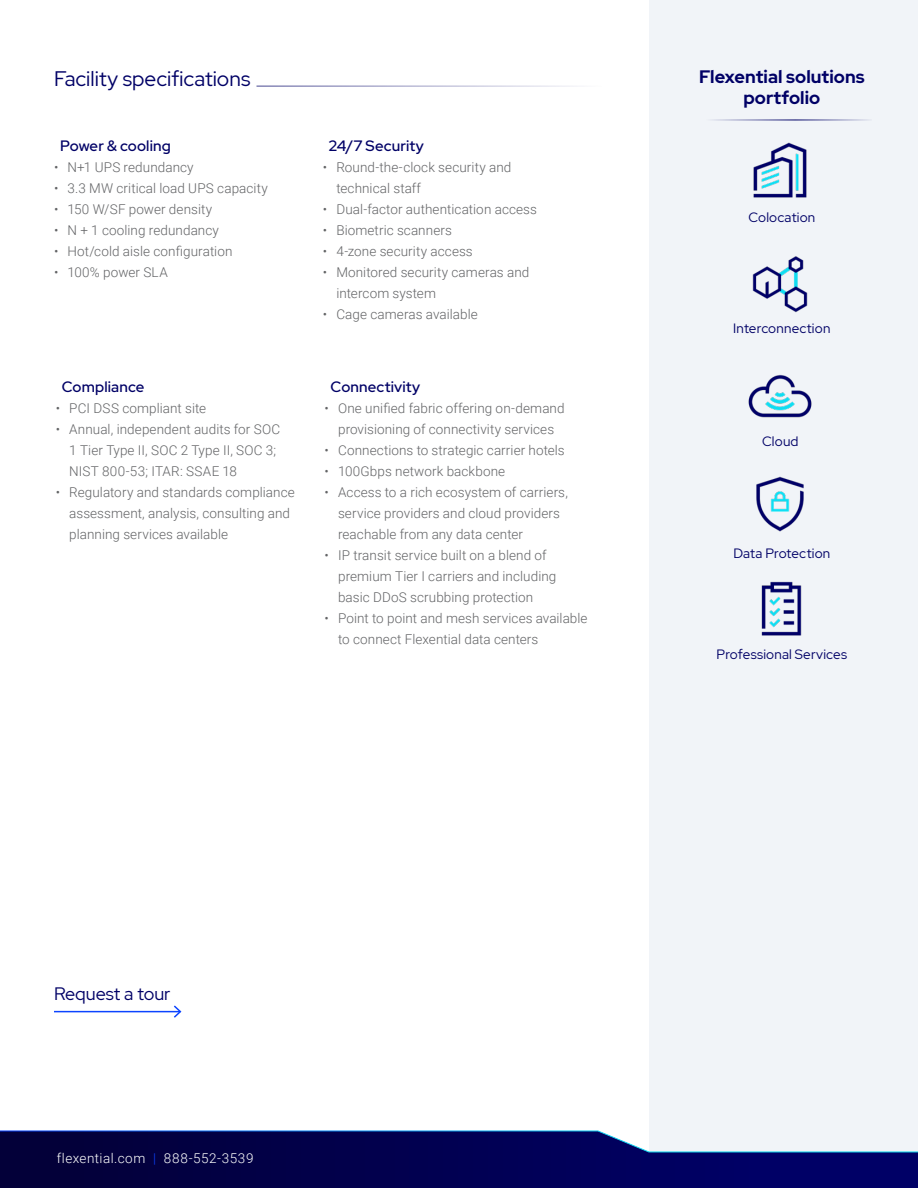
<style>
.page{position:relative;width:918px;height:1188px;background:#fff}
.page>*{position:absolute;margin:0;border:0;box-sizing:border-box;transform-origin:0 0}
.t1{font:21px "Red Hat Display";color:#006}
.t2{font:700 18px/21px "Red Hat Display";letter-spacing:.005em;color:#006;text-align:center}
.t3{font:18px "Red Hat Display";color:#006}
.t4{font:500 15px "Red Hat Display";letter-spacing:.01em;color:#006}
.t5{font:300 13.5px/21px "Roboto";letter-spacing:.005em;color:#636466}
.t6{font:13.5px "Red Hat Display";letter-spacing:.015em;color:#006}
.t7{font:300 13.5px "Roboto";letter-spacing:.04em;color:#fff}
.s1{color:#0c44ff}
</style>
<div class="page">
<div style="left:649px;top:0;width:269px;height:1188px;background:#f1f4f8"></div>
<svg style="left:0;top:1130px;width:918px;height:58px;background:#1f2167"></svg>
<img style="left:748px;top:375px;width:64px;height:43px">
<img style="left:753px;top:142px;width:54px;height:56px">
<img style="left:752px;top:256px;width:56px;height:57px">
<img style="left:756px;top:476px;width:48px;height:56px">
<img style="left:761px;top:581px;width:41px;height:55px">
<hr style="left:695px;top:120px;width:177px;height:1px;background:#006">
<hr style="left:54px;top:1011px;width:126px;height:1px;background:#0c44ff">
<svg style="left:172px;top:1005px;width:10px;height:13px"></svg>
<hr style="left:256px;top:86px;width:347px;height:1px;background:#006">
<h1 class="t1" style="left:54px;top:65px;width:198px">Facility specifications</h1>
<p class="t4" style="left:60px;top:136px;width:112px">Power &amp; cooling</p>
<p class="t5" style="left:54px;top:156px;width:141px">• N+1 UPS redundancy</p>
<p class="t5" style="left:54px;top:177px;width:215px">• 3.3 MW critical load UPS capacity</p>
<p class="t5" style="left:54px;top:198px;width:160px">• 150 W/SF power density</p>
<p class="t5" style="left:54px;top:219px;width:166px">• N + 1 cooling redundancy</p>
<p class="t5" style="left:54px;top:240px;width:180px">• Hot/cold aisle configuration</p>
<p class="t5" style="left:54px;top:261px;width:115px">• 100% power SLA</p>
<p class="t4" style="left:62px;top:377px;width:84px">Compliance</p>
<p class="t5" style="left:56px;top:397px;width:152px">• PCI DSS compliant site</p>
<p class="t5" style="left:69px;top:418px;width:212px;text-indent:-14px">• Annual, independent audits for SOC<br>1 Tier Type II, SOC 2 Type II, SOC 3;<br>NIST 800-53; ITAR: SSAE 18</p>
<p class="t5" style="left:69px;top:481px;width:227px;text-indent:-14px">• Regulatory and standards compliance assessment, analysis, consulting and planning services available</p>
<p class="t4" style="left:329px;top:136px;width:96px">24/7 Security</p>
<p class="t5" style="left:336px;top:156px;width:177px;text-indent:-14px">• Round-the-clock security and technical staff</p>
<p class="t5" style="left:323px;top:198px;width:216px">• Dual-factor authentication access</p>
<p class="t5" style="left:323px;top:219px;width:131px">• Biometric scanners</p>
<p class="t5" style="left:323px;top:240px;width:151px">• 4-zone security access</p>
<p class="t5" style="left:336px;top:261px;width:195px;text-indent:-14px">• Monitored security cameras and intercom system</p>
<p class="t5" style="left:323px;top:303px;width:156px">• Cage cameras available</p>
<p class="t4" style="left:331px;top:377px;width:91px">Connectivity</p>
<p class="t5" style="left:325px;top:397px;width:242px;text-align:center">• One unified fabric offering on-demand provisioning of connectivity services</p>
<p class="t5" style="left:325px;top:439px;width:242px">• Connections to strategic carrier hotels</p>
<p class="t5" style="left:325px;top:460px;width:182px">• 100Gbps network backbone</p>
<p class="t5" style="left:338px;top:481px;width:231px;text-indent:-14px">• Access to a rich ecosystem of carriers, service providers and cloud providers reachable from any data center</p>
<p class="t5" style="left:338px;top:544px;width:220px;text-indent:-14px">• IP transit service built on a blend of premium Tier I carriers and including basic DDoS scrubbing protection</p>
<p class="t5" style="left:338px;top:607px;width:251px;text-indent:-14px">• Point to point and mesh services available to connect Flexential data centers</p>
<h2 class="t2" style="left:699px;top:66px;width:167px">Flexential solutions portfolio</h2>
<p class="t6" style="left:748px;top:208px;width:68px">Colocation</p>
<p class="t6" style="left:733px;top:320px;width:99px">Interconnection</p>
<p class="t6" style="left:762px;top:432px;width:38px">Cloud</p>
<p class="t6" style="left:733px;top:545px;width:98px">Data Protection</p>
<p class="t6" style="left:717px;top:646px;width:132px">Professional Services</p>
<h2 class="t3" style="left:54px;top:982px;width:118px">Request a tour</h2>
<p class="t7" style="left:57px;top:1149px;width:198px">flexential.com <span class="s1">|</span> 888-552-3539</p>
</div>
